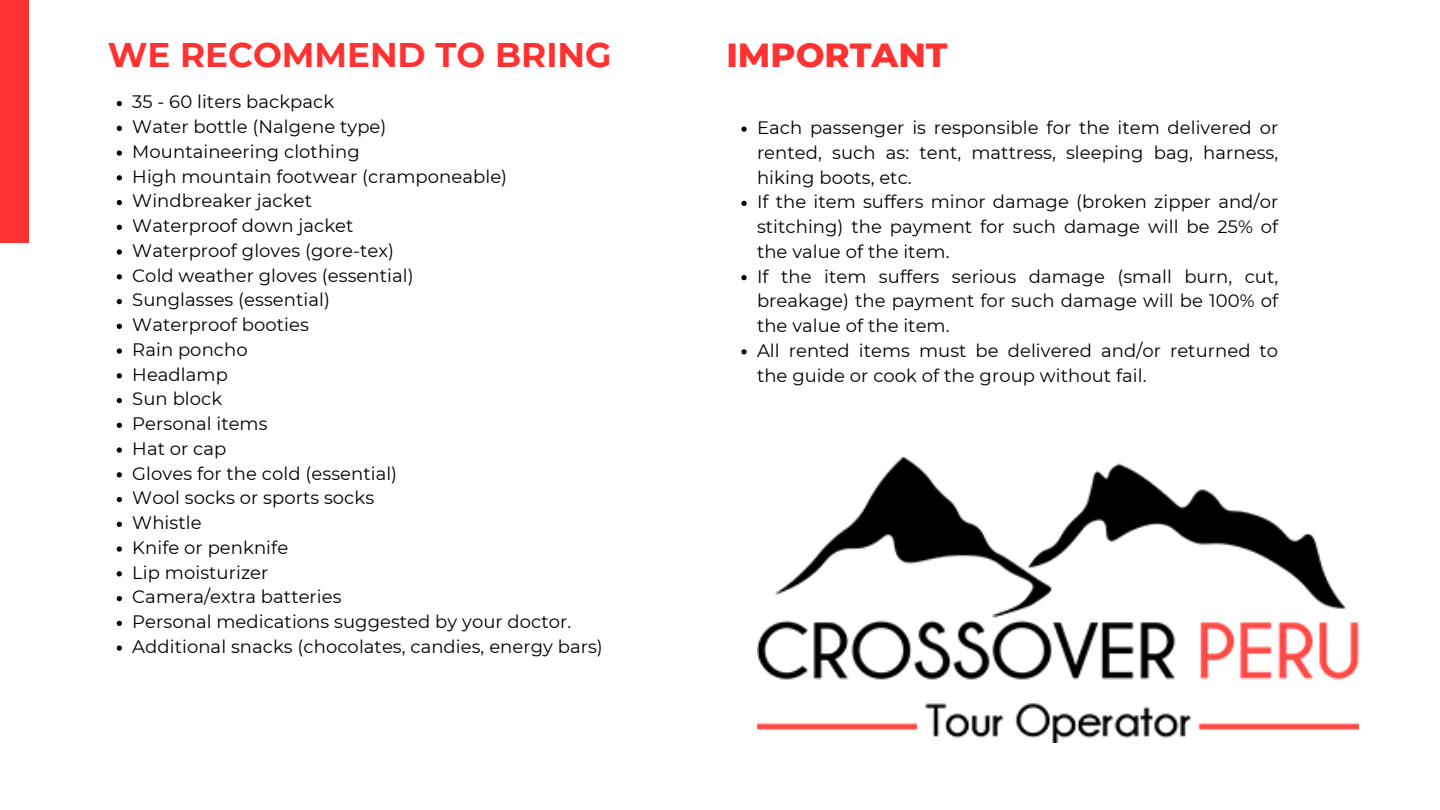
<style>
.page{position:relative;width:1440px;height:810px;background:#fff}
.page>*{position:absolute;margin:0;border:0;box-sizing:border-box;transform-origin:0 0}
.t1{font:700 34.2px "Montserrat";color:#ff3131}
.t2{font:800 34.2px "Montserrat";color:#ff3131}
.t3{font:18px/24.8px "Montserrat";letter-spacing:.005em;color:#000;text-align:justify}
</style>
<div class="page">
<div style="left:0;top:0;width:29px;height:243px;background:#ff3131"></div>
<svg style="left:741px;top:127px;width:6px;height:5px"></svg>
<svg style="left:741px;top:201px;width:6px;height:5px"></svg>
<svg style="left:741px;top:275px;width:6px;height:5px"></svg>
<svg style="left:741px;top:349px;width:6px;height:6px"></svg>
<svg style="left:117px;top:101px;width:5px;height:5px"></svg>
<svg style="left:117px;top:126px;width:5px;height:5px"></svg>
<svg style="left:117px;top:150px;width:5px;height:6px"></svg>
<svg style="left:117px;top:175px;width:5px;height:5px"></svg>
<svg style="left:117px;top:200px;width:5px;height:5px"></svg>
<svg style="left:117px;top:225px;width:5px;height:5px"></svg>
<svg style="left:117px;top:249px;width:5px;height:6px"></svg>
<svg style="left:117px;top:274px;width:5px;height:5px"></svg>
<svg style="left:117px;top:299px;width:5px;height:5px"></svg>
<svg style="left:117px;top:324px;width:5px;height:5px"></svg>
<svg style="left:117px;top:348px;width:5px;height:6px"></svg>
<svg style="left:117px;top:373px;width:5px;height:5px"></svg>
<svg style="left:117px;top:398px;width:5px;height:5px"></svg>
<svg style="left:117px;top:423px;width:5px;height:5px"></svg>
<svg style="left:117px;top:447px;width:5px;height:6px"></svg>
<svg style="left:117px;top:472px;width:5px;height:5px"></svg>
<svg style="left:117px;top:497px;width:5px;height:5px"></svg>
<svg style="left:117px;top:522px;width:5px;height:5px"></svg>
<svg style="left:117px;top:546px;width:5px;height:6px"></svg>
<svg style="left:117px;top:571px;width:5px;height:5px"></svg>
<svg style="left:117px;top:596px;width:5px;height:5px"></svg>
<svg style="left:117px;top:621px;width:5px;height:5px"></svg>
<svg style="left:117px;top:645px;width:5px;height:6px"></svg>
<img style="left:757px;top:458px;width:602px;height:285px">
<p class="t1" style="left:108px;top:34px;width:505px">WE RECOMMEND TO BRING</p>
<p class="t3" style="left:132px;top:90px;width:203px">35 - 60 liters backpack</p>
<p class="t3" style="left:132px;top:114px;width:256px">Water bottle (Nalgene type)</p>
<p class="t3" style="left:132px;top:139px;width:229px">Mountaineering clothing</p>
<p class="t3" style="left:132px;top:164px;width:376px">High mountain footwear (cramponeable)</p>
<p class="t3" style="left:132px;top:189px;width:181px">Windbreaker jacket</p>
<p class="t3" style="left:132px;top:213px;width:223px">Waterproof down jacket</p>
<p class="t3" style="left:132px;top:238px;width:263px">Waterproof gloves (gore-tex)</p>
<p class="t3" style="left:132px;top:263px;width:283px">Cold weather gloves (essential)</p>
<p class="t3" style="left:132px;top:288px;width:199px">Sunglasses (essential)</p>
<p class="t3" style="left:132px;top:312px;width:178px">Waterproof booties</p>
<p class="t3" style="left:132px;top:337px;width:117px">Rain poncho</p>
<p class="t3" style="left:132px;top:362px;width:97px">Headlamp</p>
<p class="t3" style="left:132px;top:387px;width:91px">Sun block</p>
<p class="t3" style="left:132px;top:411px;width:137px">Personal items</p>
<p class="t3" style="left:132px;top:436px;width:96px">Hat or cap</p>
<p class="t3" style="left:132px;top:461px;width:266px">Gloves for the cold (essential)</p>
<p class="t3" style="left:132px;top:486px;width:243px">Wool socks or sports socks</p>
<p class="t3" style="left:132px;top:510px;width:71px">Whistle</p>
<p class="t3" style="left:132px;top:535px;width:157px">Knife or penknife</p>
<h1 class="t3" style="left:132px;top:560px;width:138px">Lip moisturizer</h1>
<p class="t3" style="left:132px;top:585px;width:211px">Camera/extra batteries</p>
<p class="t3" style="left:132px;top:609px;width:441px">Personal medications suggested by your doctor.</p>
<p class="t3" style="left:132px;top:634px;width:472px">Additional snacks (chocolates, candies, energy bars)</p>
<p class="t2" style="left:726px;top:34px;width:223px">IMPORTANT</p>
<h1 class="t3" style="left:757px;top:115px;width:523px">Each passenger is responsible for the item delivered or rented, such as: tent, mattress, sleeping bag, harness, hiking boots, etc.</h1>
<p class="t3" style="left:757px;top:189px;width:523px">If the item suffers minor damage (broken zipper and/or stitching) the payment for such damage will be 25% of the value of the item.</p>
<p class="t3" style="left:757px;top:264px;width:523px">If the item suffers serious damage (small burn, cut, breakage) the payment for such damage will be 100% of the value of the item.</p>
<p class="t3" style="left:757px;top:338px;width:523px">All rented items must be delivered and/or returned to the guide or cook of the group without fail.</p>
</div>
